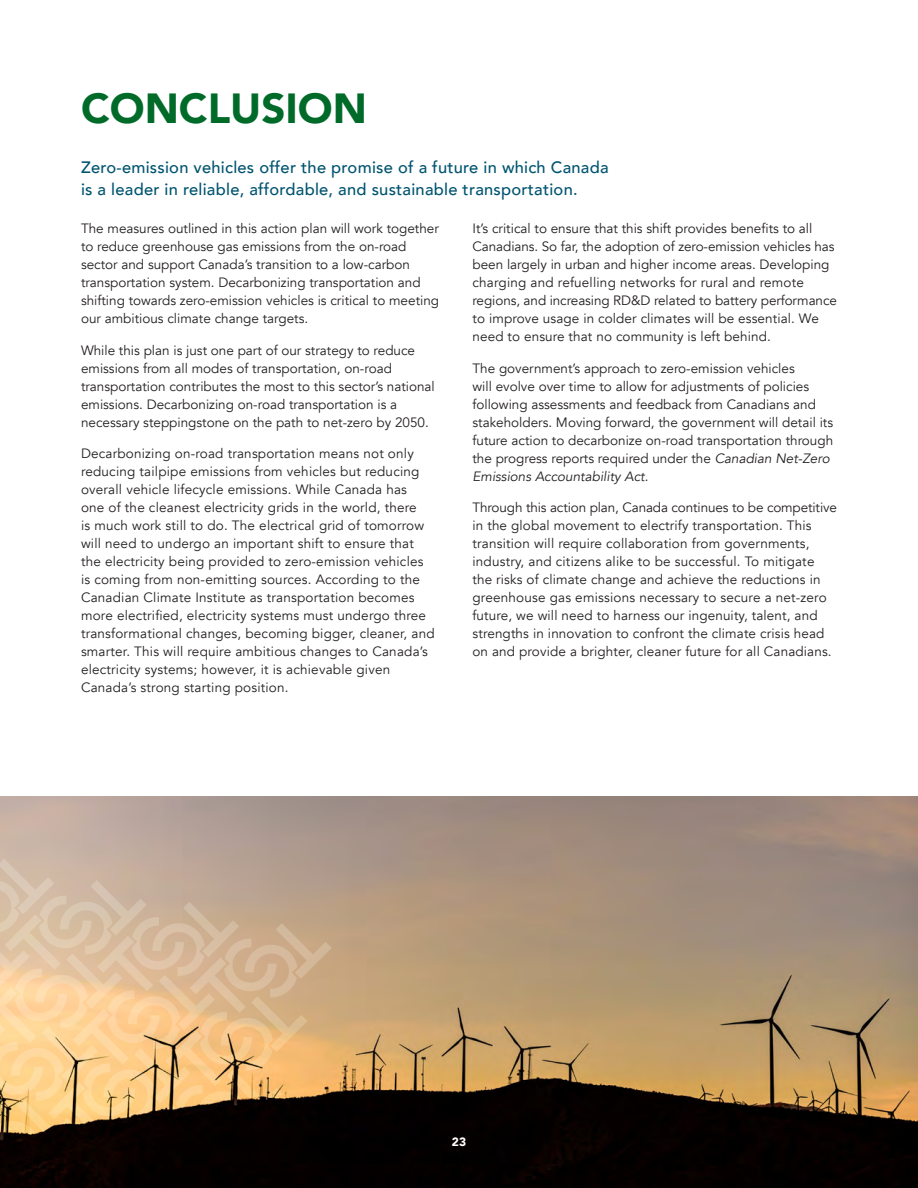
<style>
.page{position:relative;width:918px;height:1188px;background:#fff}
.page>*{position:absolute;margin:0;border:0;box-sizing:border-box;transform-origin:0 0}
.t1{font:900 42px "Avenir";color:#006b29}
.Intro_Text{font:500 16.5px/22.5px "Avenir";letter-spacing:.015em;color:#005470}
.Body{font:13.5px/18px "Avenir";letter-spacing:.01em;color:#231f20}
.t2{font:900 12px "Avenir";color:#fff}
.s1{font-style:italic}
</style>
<div class="page">
<img style="left:0;top:796px;width:918px;height:392px">
<svg style="left:0;top:859px;width:332px;height:329px;background:#ac906f"></svg>
<h2 class="t1" style="left:81px;top:72px;width:288px">CONCLUSION</h2>
<p class="Intro_Text" style="left:81px;top:155px;width:529px">Zero-emission vehicles offer the promise of a future in which Canada is a leader in reliable, affordable, and sustainable transportation.</p>
<p class="Body" style="left:81px;top:220px;width:360px">The measures outlined in this action plan will work together to reduce greenhouse gas emissions from the on-road sector and support Canada’s transition to a low-carbon transportation system. Decarbonizing transportation and shifting towards zero-emission vehicles is critical to meeting our ambitious climate change targets.</p>
<p class="Body" style="left:81px;top:341px;width:355px">While this plan is just one part of our strategy to reduce emissions from all modes of transportation, on-road transportation contributes the most to this sector’s national emissions. Decarbonizing on-road transportation is a necessary steppingstone on the path to net-zero by 2050.</p>
<p class="Body" style="left:81px;top:445px;width:355px">Decarbonizing on-road transportation means not only reducing tailpipe emissions from vehicles but reducing overall vehicle lifecycle emissions. While Canada has<br>one of the cleanest electricity grids in the world, there<br>is much work still to do. The electrical grid of tomorrow will need to undergo an important shift to ensure that the electricity being provided to zero-emission vehicles is coming from non-emitting sources. According to the Canadian Climate Institute as transportation becomes more electrified, electricity systems must undergo three transformational changes, becoming bigger, cleaner, and smarter. This will require ambitious changes to Canada’s electricity systems; however, it is achievable given Canada’s strong starting position.</p>
<p class="Body" style="left:472px;top:220px;width:366px">It’s critical to ensure that this shift provides benefits to all Canadians. So far, the adoption of zero-emission vehicles has been largely in urban and higher income areas. Developing charging and refuelling networks for rural and remote regions, and increasing RD&amp;D related to battery performance to improve usage in colder climates will be essential. We need to ensure that no community is left behind.</p>
<p class="Body" style="left:472px;top:359px;width:362px">The government’s approach to zero-emission vehicles<br>will evolve over time to allow for adjustments of policies following assessments and feedback from Canadians and stakeholders. Moving forward, the government will detail its future action to decarbonize on-road transportation through the progress reports required under the <span class="s1">Canadian Net-Zero Emissions Accountability Act</span>.</p>
<p class="Body" style="left:472px;top:499px;width:366px">Through this action plan, Canada continues to be competitive in the global movement to electrify transportation. This transition will require collaboration from governments, industry, and citizens alike to be successful. To mitigate the risks of climate change and achieve the reductions in greenhouse gas emissions necessary to secure a net-zero future, we will need to harness our ingenuity, talent, and strengths in innovation to confront the climate crisis head on and provide a brighter, cleaner future for all Canadians.</p>
<p class="t2" style="left:452px;top:1132px;width:16px">23</p>
</div>
